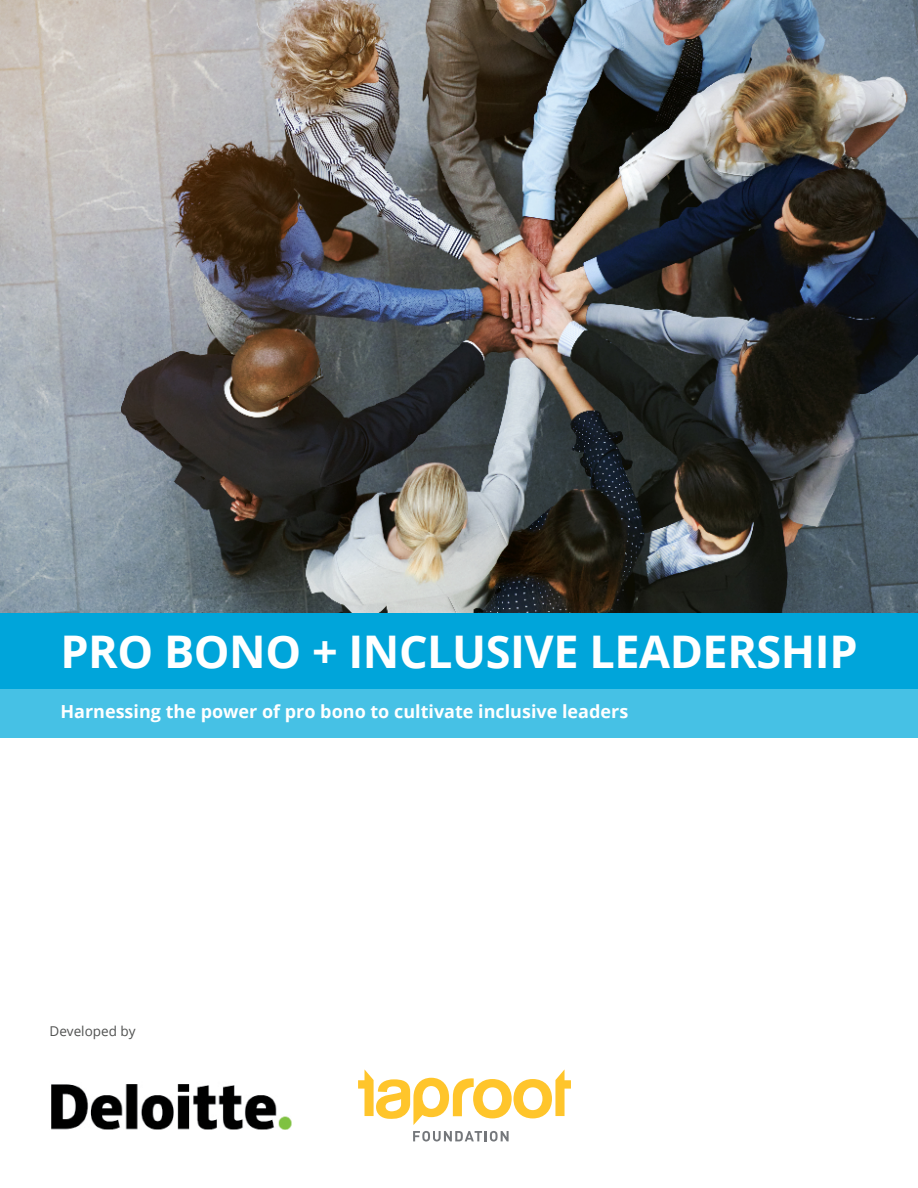
<style>
.page{position:relative;width:918px;height:1188px;background:#fff}
.page>*{position:absolute;margin:0;border:0;box-sizing:border-box;transform-origin:0 0}
.t1{font:700 45px "Open Sans";letter-spacing:-.01em;color:#fff}
.t2{font:700 18px "Open Sans";color:#fff}
.t3{font:13.5px "Open Sans";color:#505150}
</style>
<div class="page">
<svg style="left:358px;top:1069px;width:213px;height:56px"></svg>
<svg style="left:413px;top:1131px;width:96px;height:11px"></svg>
<img style="left:0;top:0;width:918px;height:613px">
<div style="left:0;top:688px;width:918px;height:50px;background:#46c1e5"></div>
<div style="left:0;top:613px;width:918px;height:75px;background:#00a5da"></div>
<img style="left:51px;top:1084px;width:241px;height:45px">
<h1 class="t1" style="left:60px;top:620px;width:799px">PRO BONO + INCLUSIVE LEADERSHIP</h1>
<p class="t2" style="left:60px;top:699px;width:569px">Harnessing the power of pro bono to cultivate inclusive leaders</p>
<p class="t3" style="left:50px;top:1022px;width:88px">Developed by</p>
</div>
